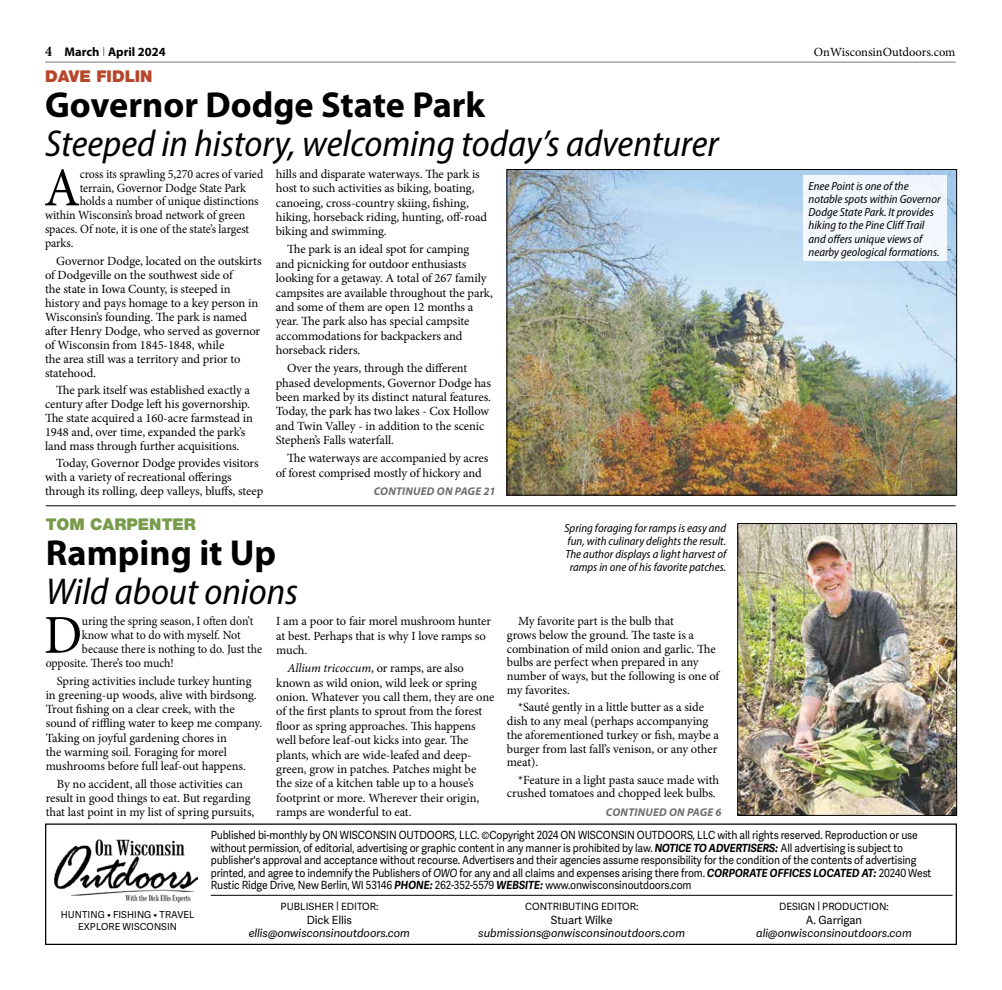
<style>
.page{position:relative;width:1002px;height:990px;background:#fff}
.page>*{position:absolute;margin:0;border:0;box-sizing:border-box;transform-origin:0 0}
.t1{font:54.75px "Minion Pro";color:#000;scale:.95 1}
.t2{font:italic semi-condensed 37.5px "Myriad Pro";color:#000}
.t3{font:700 36.25px "Myriad Pro";color:#000}
.t4{font:900 16.25px "Helvetica Neue LT Std";color:#779b4b}
.t5{font:900 16.25px "Helvetica Neue LT Std";color:#b7472b}
.t6{font:12.5px/14.4px "Minion Pro";letter-spacing:-.01em;color:#000}
.t7{font:12.5px "Minion Pro";letter-spacing:-.01em;color:#000;scale:.95 1}
.t8{font:700 12.5px "Myriad Pro";color:#000}
.t9{font:italic semi-condensed 11.88px/13.1px "Myriad Pro";color:#000}
.t10{font:11.25px/12.5px "Adelle Sans";letter-spacing:-.01em;color:#000;scale:.92 1}
.t11{font:italic 11.25px "Adelle Sans";color:#000}
.t12{font:italic 700 11.25px "Myriad Pro";letter-spacing:.02em;color:#6d6e71}
.t13{font:11.25px "Adelle Sans";letter-spacing:-.01em;color:#000}
.t14{font:10px "Adelle Sans";letter-spacing:.005em;color:#000}
.t15{font:9.62px/11.6px "Adelle Sans";letter-spacing:.01em;color:#000;text-align:center}
.s1{font-family:"Minion Pro";font-stretch:condensed;font-size:15px}
.s2{font-family:"Helvetica Neue LT Std";font-weight:100;font-stretch:condensed}
.s3{font-style:italic}
.s4{font-weight:700;font-style:italic}
</style>
<div class="page">
<hr style="left:45px;top:62px;width:910px;height:1px;background:#939598">
<div style="left:45px;top:824px;width:911px;height:121px;border:1px solid #000"></div>
<img style="left:55px;top:839px;width:142px;height:63px">
<hr style="left:211px;top:895px;width:741px;height:1px;background:#000">
<img style="left:508px;top:171px;width:446px;height:322px">
<div style="left:506px;top:169px;width:450px;height:326px;border:1px solid #000"></div>
<div style="left:802px;top:176px;width:144px;height:85px;background:#f2f7fc"></div>
<img style="left:739px;top:525px;width:215px;height:289px">
<div style="left:737px;top:523px;width:219px;height:293px;border:1px solid #000"></div>
<hr style="left:46px;top:505px;width:909px;height:1px;background:#000">
<p class="t8" style="left:45px;top:44px;width:122px"><span class="s1">4</span> March <span class="s2">|</span> April 2024</p>
<p class="t6" style="left:813px;top:45px;width:143px">OnWisconsinOutdoors.com</p>
<h3 class="t5" style="left:45px;top:67px;width:109px">DAVE FIDLIN</h3>
<h3 class="t3" style="left:45px;top:82px;width:441px">Governor Dodge State Park</h3>
<h2 class="t2" style="left:45px;top:121px;width:675px">Steeped in history, welcoming today’s adventurer</h2>
<h1 class="t1" style="left:44px;top:151px;width:39px">A</h1>
<p class="t7" style="left:80px;top:165px;width:195px">cross its sprawling 5,270 acres of varied</p>
<p class="t6" style="left:276px;top:167px;width:213px">hills and disparate waterways. The park is host to such activities as biking, boating, canoeing, cross-country skiing, fishing, hiking, horseback riding, hunting, off-road biking and swimming.</p>
<p class="t6" style="left:276px;top:242px;width:218px;text-indent:11px">The park is an ideal spot for camping<br>and picnicking for outdoor enthusiasts looking for a getaway. A total of 267 family campsites are available throughout the park, and some of them are open 12 months a year. The park also has special campsite accommodations for backpackers and horseback riders.</p>
<p class="t6" style="left:276px;top:361px;width:217px;text-indent:11px">Over the years, through the different phased developments, Governor Dodge has been marked by its distinct natural features.<br>Today, the park has two lakes - Cox Hollow and Twin Valley - in addition to the scenic Stephen’s Falls waterfall.</p>
<p class="t6" style="left:276px;top:451px;width:214px;text-indent:11px">The waterways are accompanied by acres of forest comprised mostly of hickory and</p>
<p class="t7" style="left:80px;top:179px;width:176px">terrain, Governor Dodge State Park</p>
<p class="t7" style="left:80px;top:193px;width:189px">holds a number of unique distinctions</p>
<p class="t7" style="left:45px;top:207px;width:212px">within Wisconsin’s broad network of green</p>
<p class="t7" style="left:45px;top:221px;width:216px">spaces. Of note, it is one of the state’s largest</p>
<p class="t7" style="left:45px;top:235px;width:31px">parks.</p>
<p class="t6" style="left:45px;top:254px;width:218px;line-height:14px;text-indent:11px">Governor Dodge, located on the outskirts of Dodgeville on the southwest side of<br>the state in Iowa County, is steeped in history and pays homage to a key person in Wisconsin’s founding. The park is named after Henry Dodge, who served as governor of Wisconsin from 1845-1848, while<br>the area still was a territory and prior to statehood.</p>
<p class="t6" style="left:45px;top:383px;width:209px;line-height:14px;text-indent:11px">The park itself was established exactly a century after Dodge left his governorship.<br>The state acquired a 160-acre farmstead in 1948 and, over time, expanded the park’s land mass through further acquisitions.</p>
<p class="t6" style="left:45px;top:457px;width:220px;line-height:14px;text-indent:11px">Today, Governor Dodge provides visitors with a variety of recreational offerings through its rolling, deep valleys, bluffs, steep</p>
<p class="t12" style="left:373px;top:484px;width:123px">CONTINUED ON PAGE 21</p>
<h3 class="t4" style="left:46px;top:514px;width:152px">TOM CARPENTER</h3>
<h3 class="t3" style="left:46px;top:529px;width:232px">Ramping it Up</h3>
<h2 class="t2" style="left:46px;top:568px;width:254px">Wild about onions</h2>
<h1 class="t1" style="left:44px;top:599px;width:42px">D</h1>
<p class="t7" style="left:82px;top:613px;width:182px">uring the spring season, I often don’t</p>
<p class="t7" style="left:82px;top:627px;width:168px">know what to do with myself. Not</p>
<p class="t7" style="left:82px;top:640px;width:191px">because there is nothing to do. Just the</p>
<p class="t7" style="left:46px;top:655px;width:136px">opposite. There’s too much!</p>
<p class="t6" style="left:46px;top:674px;width:218px;text-indent:11px">Spring activities include turkey hunting in greening-up woods, alive with birdsong.<br>Trout fishing on a clear creek, with the sound of riffling water to keep me company.<br>Taking on joyful gardening chores in<br>the warming soil. Foraging for morel mushrooms before full leaf-out happens.</p>
<p class="t6" style="left:46px;top:777px;width:210px;text-align:center">By no accident, all those activities can result in good things to eat. But regarding that last point in my list of spring pursuits,</p>
<p class="t6" style="left:276px;top:614px;width:216px">I am a poor to fair morel mushroom hunter at best. Perhaps that is why I love ramps so much.</p>
<p class="t6" style="left:276px;top:661px;width:220px;text-indent:11px"><span class="s3">Allium tricoccum</span>, or ramps, are also known as wild onion, wild leek or spring onion. Whatever you call them, they are one of the first plants to sprout from the forest floor as spring approaches. This happens well before leaf-out kicks into gear. The plants, which are wide-leafed and deep&shy;green, grow in patches. Patches might be the size of a kitchen table up to a house’s footprint or more. Wherever their origin, ramps are wonderful to eat.</p>
<p class="t9" style="left:564px;top:521px;width:163px;text-align:center">Spring foraging for ramps is easy and fun, with culinary delights the result.<br>The author displays a light harvest of ramps in one of his favorite patches.</p>
<p class="t6" style="left:506px;top:614px;width:214px;line-height:13.8px;text-indent:11px">My favorite part is the bulb that<br>grows below the ground. The taste is a combination of mild onion and garlic. The bulbs are perfect when prepared in any number of ways, but the following is one of my favorites.</p>
<p class="t6" style="left:506px;top:701px;width:213px;line-height:13.8px;text-indent:11px">*Sauté gently in a little butter as a side dish to any meal (perhaps accompanying the aforementioned turkey or fish, maybe a burger from last fall’s venison, or any other meat).</p>
<p class="t6" style="left:506px;top:773px;width:214px;line-height:13.8px;text-align:right">*Feature in a light pasta sauce made with crushed tomatoes and chopped leek bulbs.</p>
<p class="t12" style="left:606px;top:805px;width:117px">CONTINUED ON PAGE 6</p>
<p class="t9" style="left:808px;top:179px;width:133px">Enee Point is one of the notable spots within Governor<br>Dodge State Park. It provides hiking to the Pine Cliff Trail and offers unique views of nearby geological formations.</p>
<p class="t15" style="left:61px;top:909px;width:135px">HUNTING • FISHING • TRAVEL<br>EXPLORE WISCONSIN</p>
<p class="t10" style="left:211px;top:829px;width:784px">Published bi-monthly by ON WISCONSIN OUTDOORS, LLC. ©Copyright 2024 ON WISCONSIN OUTDOORS, LLC with all rights reserved. Reproduction or use without permission, of editorial, advertising or graphic content in any manner is prohibited by law. <span class="s4">NOTICE TO ADVERTISERS:</span> All advertising is subject to publisher's approval and acceptance without recourse. Advertisers and their agencies assume responsibility for the condition of the contents of advertising printed, and agree to indemnify the Publishers of <span class="s3">OWO</span> for any and all claims and expenses arising there from. <span class="s4">CORPORATE OFFICES LOCATED AT:</span> 20240 West Rustic Ridge Drive, New Berlin, WI 53146 <span class="s4">PHONE:</span> 262-352-5579 <span class="s4">WEBSITE:</span> www.onwisconsinoutdoors.com</p>
<p class="t14" style="left:280px;top:901px;width:99px">PUBLISHER | EDITOR:</p>
<p class="t13" style="left:307px;top:913px;width:47px">Dick Ellis</p>
<p class="t11" style="left:249px;top:927px;width:163px">ellis@onwisconsinoutdoors.com</p>
<p class="t14" style="left:525px;top:901px;width:115px">CONTRIBUTING EDITOR:</p>
<p class="t13" style="left:550px;top:913px;width:63px">Stuart Wilke</p>
<p class="t11" style="left:478px;top:927px;width:208px">submissions@onwisconsinoutdoors.com</p>
<p class="t14" style="left:779px;top:901px;width:111px">DESIGN | PRODUCTION:</p>
<p class="t13" style="left:805px;top:913px;width:58px">A. Garrigan</p>
<p class="t11" style="left:756px;top:927px;width:157px">ali@onwisconsinoutdoors.com</p>
</div>
